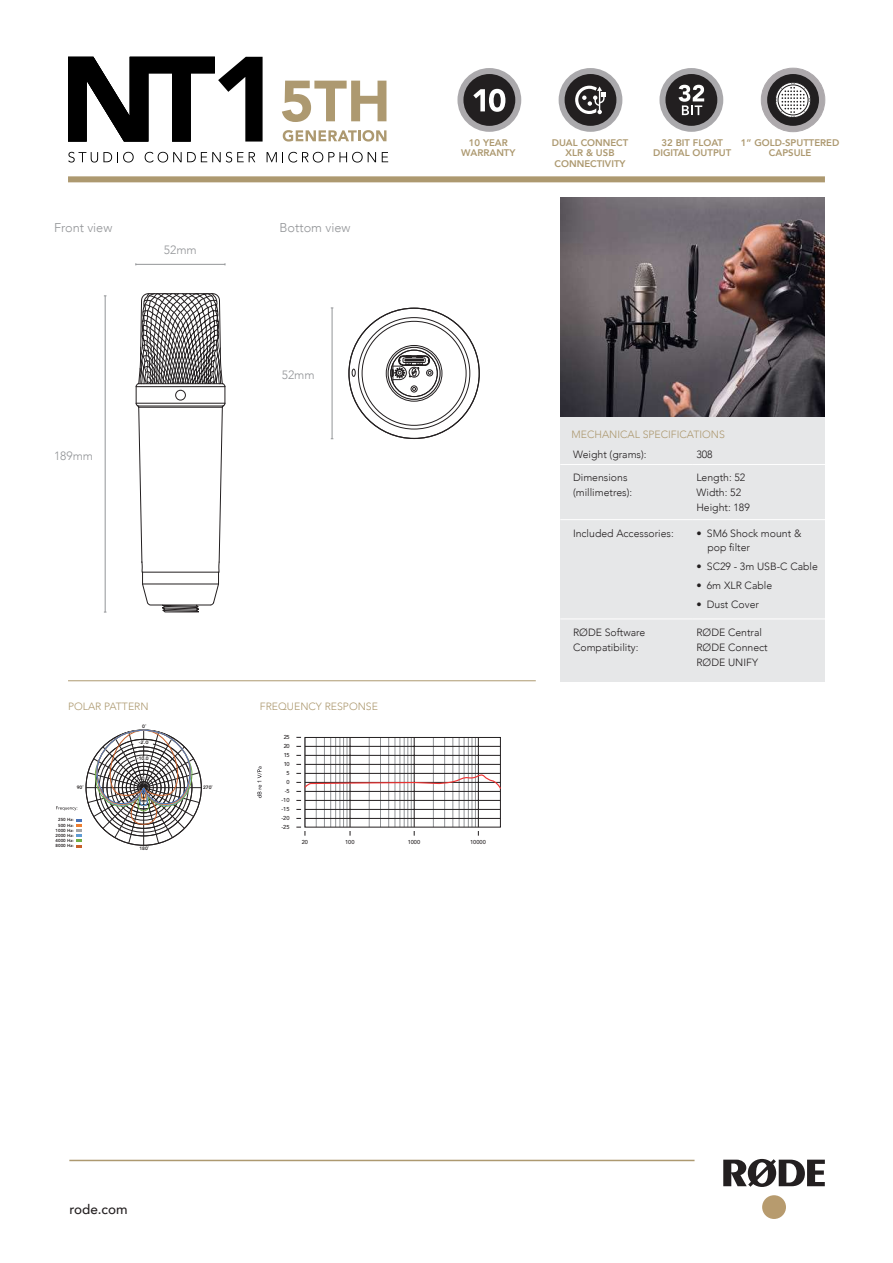
<style>
.page{position:relative;width:893px;height:1263px;background:#fff}
.page>*{position:absolute;margin:0;border:0;box-sizing:border-box;transform-origin:0 0}
.t1{font:500 13.5px "Avenir";color:#231f20}
.t2{font:300 12.75px "Avenir";color:#939598}
.t3{font:300 12px "Avenir";color:#939598}
.t4{font:300 10.5px/15px "Avenir";color:#231f20}
.t5{font:300 10.5px "Avenir";color:#ad9970}
.t6{font:800 9.6px/10.4px "Avenir";color:#ad9970;text-align:center}
.t7{font:500 5.7px/9px "Avenir";color:#231f20;text-align:justify}
.t8{font:800 4.8px "Avenir";color:#231f20}
.t9{font:800 4.8px "Avenir";color:#231f20;scale:1.11 1}
.t10{font:800 4.35px/5.2px "Avenir";color:#231f20;text-align:center}
</style>
<div class="page">
<div style="left:68px;top:176px;width:757px;height:6px;background:#ad9970"></div>
<hr style="left:69px;top:1160px;width:625px;height:1px;background:#ad9970">
<svg style="left:723px;top:1159px;width:102px;height:28px"></svg>
<div style="left:762px;top:1195px;width:24px;height:24px;background:#b79b6e;border-radius:50%"></div>
<div style="left:457px;top:68px;width:64px;height:64px;background:#aba9ac;border-radius:50%"></div>
<div style="left:463px;top:74px;width:52px;height:52px;background:#221f20;border-radius:50%"></div>
<svg style="left:473px;top:89px;width:32px;height:23px"></svg>
<svg style="left:68px;top:57px;width:195px;height:85px"></svg>
<svg style="left:68px;top:152px;width:66px;height:11px"></svg>
<svg style="left:145px;top:152px;width:110px;height:11px"></svg>
<svg style="left:267px;top:152px;width:109px;height:11px"></svg>
<svg style="left:382px;top:152px;width:6px;height:10px"></svg>
<svg style="left:282px;top:81px;width:104px;height:41px"></svg>
<svg style="left:283px;top:130px;width:103px;height:12px"></svg>
<div style="left:559px;top:68px;width:63px;height:64px;background:#aaa9ac;border-radius:50%"></div>
<div style="left:565px;top:74px;width:51px;height:52px;background:#221f20;border-radius:50%"></div>
<svg style="left:575px;top:86px;width:31px;height:28px"></svg>
<div style="left:659px;top:68px;width:64px;height:64px;background:#aaa9ac;border-radius:50%"></div>
<div style="left:665px;top:74px;width:52px;height:52px;background:#221f20;border-radius:50%"></div>
<svg style="left:679px;top:85px;width:25px;height:30px"></svg>
<div style="left:761px;top:68px;width:64px;height:64px;background:#ada9ac;border-radius:50%"></div>
<div style="left:761px;top:68px;width:64px;height:64px;border:1px solid #ada9ac;border-radius:50%"></div>
<div style="left:767px;top:74px;width:52px;height:52px;background:#211f20;border-radius:50%"></div>
<div style="left:775px;top:82px;width:36px;height:36px;border:1px solid #211f20;border-radius:50%"></div>
<svg style="left:776px;top:83px;width:34px;height:34px"></svg>
<div style="left:560px;top:417px;width:265px;height:265px;background:#e6e7e8"></div>
<hr style="left:560px;top:464px;width:132px;height:1px;background:#fff">
<hr style="left:692px;top:464px;width:135px;height:1px;background:#fff">
<hr style="left:560px;top:519px;width:132px;height:1px;background:#fff">
<hr style="left:692px;top:519px;width:135px;height:1px;background:#fff">
<hr style="left:560px;top:618px;width:132px;height:1px;background:#fff">
<hr style="left:692px;top:618px;width:135px;height:1px;background:#fff">
<hr style="left:68px;top:680px;width:468px;height:1px;background:#ad9970">
<svg style="left:56px;top:729px;width:145px;height:118px"></svg>
<hr style="left:136px;top:264px;width:89px;height:1px;background:#939598">
<hr style="left:105px;top:296px;width:1px;height:316px;background:#939598">
<hr style="left:332px;top:308px;width:1px;height:131px;background:#939598">
<svg style="left:352px;top:345px;width:90px;height:57px"></svg>
<div style="left:391px;top:350px;width:47px;height:47px;border:1px solid #231f20;border-radius:50%"></div>
<svg style="left:136px;top:293px;width:90px;height:320px"></svg>
<hr style="left:347px;top:737px;width:1px;height:90px;background:#939598">
<hr style="left:343px;top:737px;width:1px;height:90px;background:#939598">
<hr style="left:340px;top:737px;width:1px;height:90px;background:#939598">
<hr style="left:335px;top:737px;width:1px;height:90px;background:#939598">
<hr style="left:330px;top:737px;width:1px;height:90px;background:#939598">
<hr style="left:324px;top:737px;width:1px;height:90px;background:#939598">
<hr style="left:316px;top:737px;width:1px;height:90px;background:#939598">
<hr style="left:411px;top:737px;width:1px;height:90px;background:#939598">
<hr style="left:408px;top:737px;width:1px;height:90px;background:#939598">
<hr style="left:404px;top:737px;width:1px;height:90px;background:#939598">
<hr style="left:400px;top:737px;width:1px;height:90px;background:#939598">
<hr style="left:395px;top:737px;width:1px;height:90px;background:#939598">
<hr style="left:388px;top:737px;width:1px;height:90px;background:#939598">
<hr style="left:380px;top:737px;width:1px;height:90px;background:#939598">
<hr style="left:369px;top:737px;width:1px;height:90px;background:#939598">
<hr style="left:475px;top:737px;width:1px;height:90px;background:#939598">
<hr style="left:472px;top:737px;width:1px;height:90px;background:#939598">
<hr style="left:468px;top:737px;width:1px;height:90px;background:#939598">
<hr style="left:464px;top:737px;width:1px;height:90px;background:#939598">
<hr style="left:459px;top:737px;width:1px;height:90px;background:#939598">
<hr style="left:453px;top:737px;width:1px;height:90px;background:#939598">
<hr style="left:444px;top:737px;width:1px;height:90px;background:#939598">
<hr style="left:433px;top:737px;width:1px;height:90px;background:#939598">
<div style="left:305px;top:737px;width:196px;height:90px;border:1px solid #231f20"></div>
<hr style="left:305px;top:818px;width:195px;height:1px;background:#231f20">
<hr style="left:305px;top:809px;width:195px;height:1px;background:#231f20">
<hr style="left:305px;top:800px;width:195px;height:1px;background:#231f20">
<hr style="left:305px;top:764px;width:195px;height:1px;background:#231f20">
<hr style="left:305px;top:755px;width:195px;height:1px;background:#231f20">
<hr style="left:305px;top:746px;width:195px;height:1px;background:#231f20">
<hr style="left:350px;top:737px;width:1px;height:90px;background:#231f20">
<hr style="left:414px;top:737px;width:1px;height:90px;background:#231f20">
<hr style="left:478px;top:737px;width:1px;height:90px;background:#231f20">
<svg style="left:257px;top:766px;width:5px;height:32px"></svg>
<svg style="left:296px;top:827px;width:10px;height:9px"></svg>
<svg style="left:296px;top:772px;width:205px;height:20px"></svg>
<img style="left:560px;top:198px;width:265px;height:219px">
<p class="t2" style="left:54px;top:220px;width:60px">Front view</p>
<p class="t2" style="left:280px;top:220px;width:72px">Bottom view</p>
<p class="t3" style="left:164px;top:243px;width:34px">52mm</p>
<p class="t6" style="left:461px;top:137px;width:56px">10 YEAR<br>WARRANTY</p>
<p class="t6" style="left:552px;top:137px;width:78px">DUAL CONNECT<br>XLR &amp; USB<br>CONNECTIVITY</p>
<p class="t6" style="left:741px;top:137px;width:100px">1” GOLD-SPUTTERED<br>CAPSULE</p>
<p class="t6" style="left:653px;top:137px;width:79px">32 BIT FLOAT<br>DIGITAL OUTPUT</p>
<p class="t3" style="left:54px;top:449px;width:41px">189mm</p>
<p class="t3" style="left:282px;top:368px;width:34px">52mm</p>
<p class="t5" style="left:68px;top:700px;width:82px">POLAR PATTERN</p>
<p class="t5" style="left:260px;top:700px;width:120px">FREQUENCY RESPONSE</p>
<p class="t8" style="left:142px;top:723px;width:6px">0˚</p>
<p class="t9" style="left:139px;top:739px;width:10px">-2.0</p>
<p class="t8" style="left:138px;top:774px;width:13px">-20.0</p>
<p class="t8" style="left:137px;top:755px;width:13px">-10.0</p>
<p class="t8" style="left:77px;top:784px;width:8px">90˚</p>
<p class="t8" style="left:203px;top:784px;width:11px">270˚</p>
<p class="t10" style="left:56px;top:817px;width:20px">250 Hz:<br>500 Hz:<br>1000 Hz:<br>2000 Hz:<br>4000 Hz:<br>8000 Hz:</p>
<p class="t8" style="left:139px;top:845px;width:11px">180˚</p>
<p class="t7" style="left:284px;top:732px;width:7px">25<br>20<br>15<br>10</p>
<p class="t7" style="left:281px;top:795px;width:10px">-10 -15 -20 -25</p>
<p class="t7" style="left:286px;top:768px;width:5px">5</p>
<p class="t7" style="left:285px;top:787px;width:6px">-5</p>
<p class="t7" style="left:286px;top:777px;width:5px">0</p>
<p class="t7" style="left:302px;top:837px;width:8px">20</p>
<p class="t7" style="left:345px;top:837px;width:11px">100</p>
<p class="t7" style="left:408px;top:837px;width:14px">1000</p>
<p class="t7" style="left:470px;top:837px;width:17px">10000</p>
<p class="t5" style="left:571px;top:428px;width:155px">MECHANICAL SPECIFICATIONS</p>
<p class="t4" style="left:573px;top:447px;width:75px">Weight (grams):</p>
<p class="t4" style="left:696px;top:447px;width:18px">308</p>
<p class="t4" style="left:573px;top:470px;width:61px">Dimensions (millimetres):</p>
<p class="t4" style="left:696px;top:470px;width:55px">Length: 52<br>Width: 52<br>Height: 189</p>
<p class="t4" style="left:573px;top:525px;width:102px">Included Accessories:</p>
<p class="t4" style="left:707px;top:526px;width:96px;line-height:14.5px;text-indent:-11px">• SM6 Shock mount &amp; pop filter</p>
<p class="t4" style="left:696px;top:559px;width:123px">• SC29 - 3m USB-C Cable</p>
<p class="t4" style="left:696px;top:578px;width:77px">• 6m XLR Cable</p>
<p class="t4" style="left:696px;top:597px;width:64px">• Dust Cover</p>
<p class="t4" style="left:573px;top:625px;width:74px">RØDE Software<br>Compatibility:</p>
<p class="t4" style="left:696px;top:625px;width:73px">RØDE Central<br>RØDE Connect<br>RØDE UNIFY</p>
<p class="t1" style="left:69px;top:1198px;width:60px">rode.com</p>
</div>
